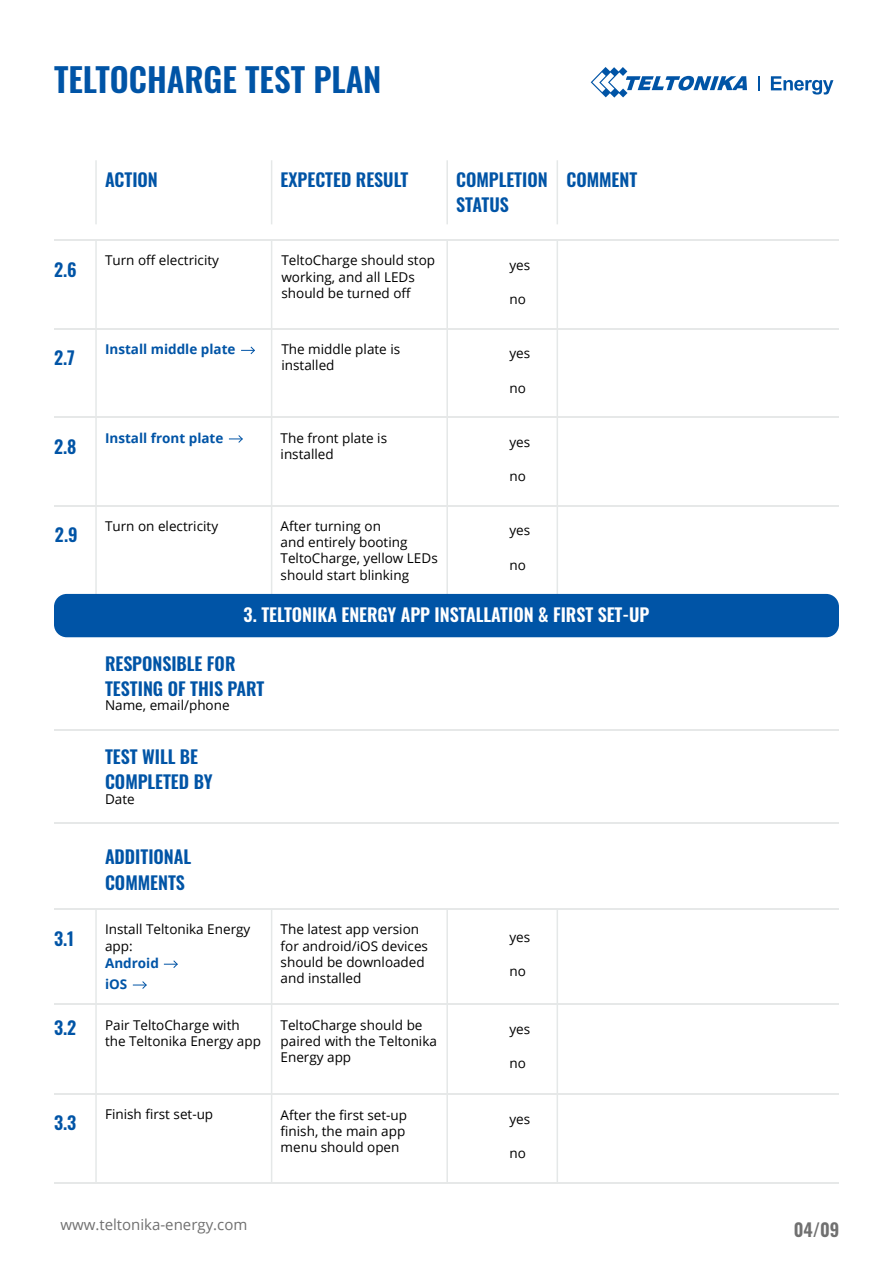
<style>
.page{position:relative;width:893px;height:1263px;background:#fff}
.page>*{position:absolute;margin:0;border:0;box-sizing:border-box;transform-origin:0 0}
.t1{font:33px "Oswald";color:#0054a6}
.t2{font:18px/25.5px "Oswald";color:#0054a6}
.t3{font:18px "Oswald";color:#fff}
.t4{font:18px "Oswald";color:#707070}
.t5{font:15px "Open Sans";color:#707070}
.t6{font:13.5px/16.2px "Open Sans";color:#000}
.t7{font:700 13.5px/20.9px "Open Sans";color:#0054a6}
</style>
<div class="page">
<svg style="left:758px;top:76px;width:2px;height:14px"></svg>
<svg style="left:591px;top:67px;width:156px;height:31px"></svg>
<svg style="left:771px;top:76px;width:62px;height:19px"></svg>
<hr style="left:54px;top:239px;width:785px;height:2px;background:#e6e8e8">
<svg style="left:241px;top:346px;width:14px;height:9px"></svg>
<svg style="left:229px;top:435px;width:14px;height:8px"></svg>
<hr style="left:446px;top:240px;width:2px;height:364px;background:#e5e8e8">
<hr style="left:557px;top:240px;width:1px;height:364px;background:#e5e8e8">
<hr style="left:271px;top:240px;width:1px;height:364px;background:#e5e8e8">
<hr style="left:95px;top:240px;width:2px;height:364px;background:#e5e8e8">
<hr style="left:54px;top:416px;width:785px;height:2px;background:#e6e8e8">
<hr style="left:54px;top:505px;width:785px;height:1px;background:#e6e8e8">
<hr style="left:446px;top:160px;width:2px;height:64px;background:#e5e8e8">
<hr style="left:557px;top:160px;width:1px;height:64px;background:#e5e8e8">
<hr style="left:271px;top:160px;width:1px;height:64px;background:#e5e8e8">
<hr style="left:54px;top:328px;width:785px;height:1px;background:#e6e8e8">
<hr style="left:95px;top:160px;width:2px;height:64px;background:#e5e8e8">
<hr style="left:54px;top:1003px;width:785px;height:2px;background:#e6e8e8">
<div style="left:54px;top:594px;width:785px;height:43px;background:#0054a6;border-radius:13px"></div>
<hr style="left:54px;top:729px;width:785px;height:1px;background:#e6e8e8">
<hr style="left:54px;top:822px;width:785px;height:2px;background:#e6e8e8">
<hr style="left:54px;top:908px;width:785px;height:2px;background:#e6e8e8">
<svg style="left:164px;top:960px;width:14px;height:8px"></svg>
<svg style="left:133px;top:981px;width:14px;height:8px"></svg>
<hr style="left:446px;top:909px;width:2px;height:274px;background:#e5e8e8">
<hr style="left:557px;top:909px;width:1px;height:274px;background:#e5e8e8">
<hr style="left:271px;top:909px;width:1px;height:274px;background:#e5e8e8">
<hr style="left:95px;top:909px;width:2px;height:274px;background:#e5e8e8">
<hr style="left:54px;top:1093px;width:785px;height:1px;background:#e6e8e8">
<hr style="left:54px;top:1182px;width:785px;height:1px;background:#e6e8e8">
<h1 class="t1" style="left:54px;top:51px;width:329px">TELTOCHARGE TEST PLAN</h1>
<h2 class="t2" style="left:105px;top:165px;width:54px">ACTION</h2>
<h2 class="t2" style="left:281px;top:165px;width:129px">EXPECTED RESULT</h2>
<h2 class="t2" style="left:456px;top:165px;width:93px">COMPLETION<br>STATUS</h2>
<h2 class="t2" style="left:566px;top:165px;width:72px">COMMENT</h2>
<p class="t6" style="left:105px;top:252px;width:115px">Turn off electricity</p>
<p class="t6" style="left:281px;top:252px;width:155px">TeltoCharge should stop working, and all LEDs should be turned off</p>
<h2 class="t2" style="left:54px;top:255px;width:24px">2.6</h2>
<p class="t6" style="left:509px;top:257px;width:22px">yes</p>
<p class="t6" style="left:509px;top:291px;width:18px">no</p>
<h2 class="t2" style="left:54px;top:343px;width:22px">2.7</h2>
<p class="t7" style="left:105px;top:338px;width:132px">Install middle plate</p>
<p class="t6" style="left:281px;top:341px;width:120px">The middle plate is installed</p>
<h2 class="t2" style="left:54px;top:432px;width:24px">2.8</h2>
<p class="t7" style="left:105px;top:427px;width:120px">Install front plate</p>
<p class="t6" style="left:281px;top:429px;width:108px">The front plate is installed</p>
<h2 class="t2" style="left:55px;top:520px;width:24px">2.9</h2>
<p class="t6" style="left:105px;top:518px;width:115px">Turn on electricity</p>
<p class="t6" style="left:281px;top:518px;width:159px">After turning on<br>and entirely booting<br>TeltoCharge, yellow LEDs should start blinking</p>
<p class="t6" style="left:509px;top:345px;width:22px">yes</p>
<p class="t6" style="left:509px;top:379px;width:18px">no</p>
<p class="t6" style="left:509px;top:434px;width:22px">yes</p>
<p class="t6" style="left:509px;top:468px;width:18px">no</p>
<p class="t6" style="left:509px;top:522px;width:22px">yes</p>
<p class="t6" style="left:509px;top:556px;width:18px">no</p>
<h2 class="t3" style="left:244px;top:599px;width:407px">3. TELTONIKA ENERGY APP INSTALLATION &amp; FIRST SET-UP</h2>
<h2 class="t2" style="left:105px;top:649px;width:161px">RESPONSIBLE FOR<br>TESTING OF THIS PART</h2>
<p class="t6" style="left:105px;top:697px;width:126px">Name, email/phone</p>
<h2 class="t2" style="left:105px;top:742px;width:109px">TEST WILL BE<br>COMPLETED BY</h2>
<p class="t6" style="left:105px;top:790px;width:31px">Date</p>
<h2 class="t2" style="left:105px;top:842px;width:88px">ADDITIONAL<br>COMMENTS</h2>
<p class="t6" style="left:105px;top:921px;width:147px">Install Teltonika Energy app:</p>
<p class="t7" style="left:105px;top:952px;width:55px">Android iOS</p>
<p class="t6" style="left:281px;top:921px;width:149px">The latest app version for android/iOS devices should be downloaded and installed</p>
<h2 class="t2" style="left:54px;top:924px;width:22px">3.1</h2>
<p class="t6" style="left:509px;top:929px;width:22px">yes</p>
<p class="t6" style="left:509px;top:963px;width:18px">no</p>
<h2 class="t2" style="left:54px;top:1013px;width:24px">3.2</h2>
<p class="t6" style="left:105px;top:1016px;width:157px">Pair TeltoCharge with the Teltonika Energy app</p>
<p class="t6" style="left:281px;top:1016px;width:158px">TeltoCharge should be paired with the Teltonika<br>Energy app</p>
<p class="t6" style="left:509px;top:1021px;width:22px">yes</p>
<p class="t6" style="left:509px;top:1055px;width:18px">no</p>
<h2 class="t2" style="left:54px;top:1108px;width:24px">3.3</h2>
<p class="t6" style="left:105px;top:1105px;width:110px">Finish first set-up</p>
<p class="t6" style="left:281px;top:1106px;width:128px">After the first set-up finish, the main app menu should open</p>
<p class="t6" style="left:509px;top:1110px;width:22px">yes</p>
<p class="t6" style="left:509px;top:1144px;width:18px">no</p>
<p class="t5" style="left:60px;top:1214px;width:188px">www.teltonika-energy.com</p>
<h2 class="t4" style="left:794px;top:1213px;width:47px">04/09</h2>
</div>
